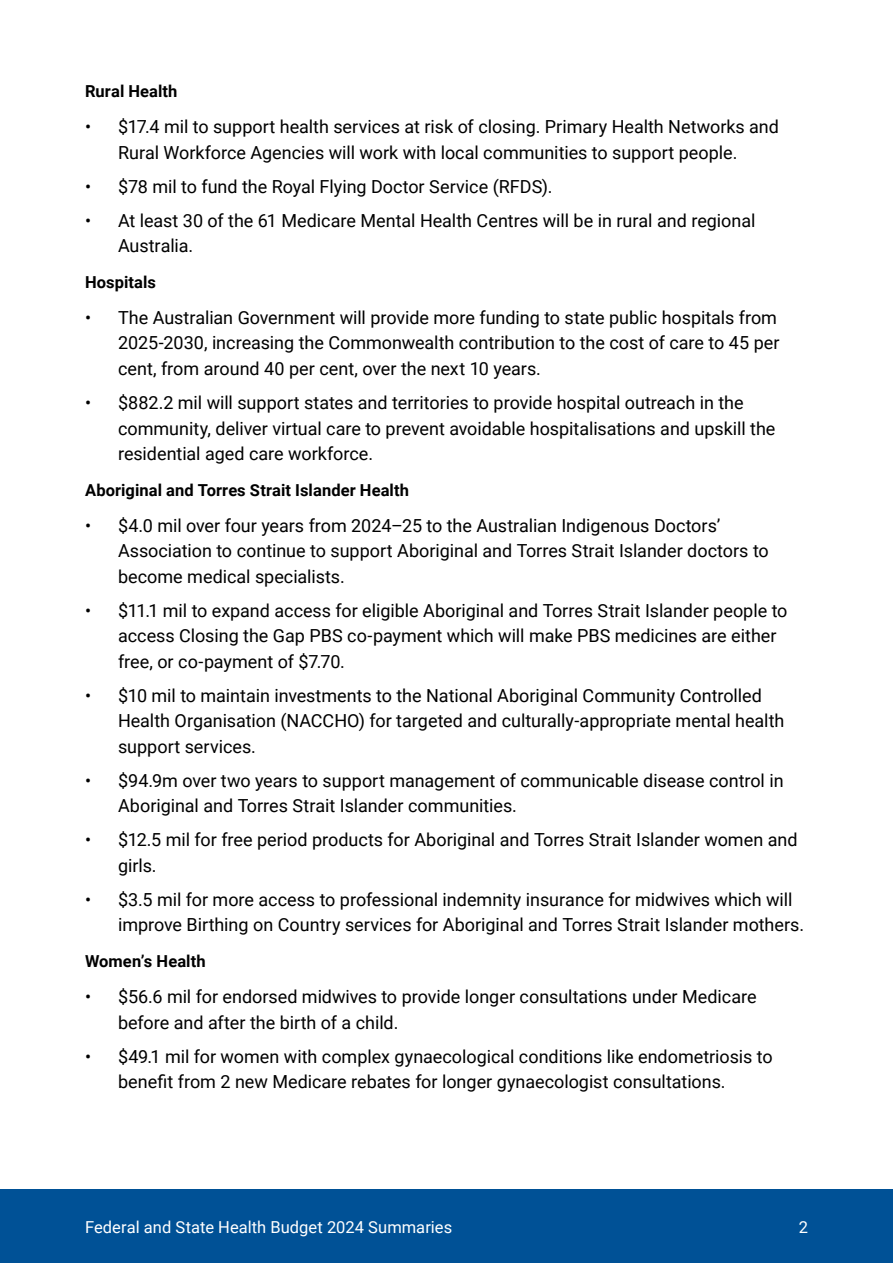
<style>
.page{position:relative;width:893px;height:1263px;background:#fff}
.page>*{position:absolute;margin:0;border:0;box-sizing:border-box;transform-origin:0 0}
.t1{font:18px/25.5px "Roboto";color:#000}
.t2{font:700 16.5px "Roboto";letter-spacing:.005em;color:#000}
.t3{font:16.5px "Roboto";letter-spacing:.005em;color:#fff}
</style>
<div class="page">
<div style="left:0;top:1189px;width:893px;height:74px;background:#005196"></div>
<p class="t2" style="left:85px;top:80px;width:94px">Rural Health</p>
<p class="t1" style="left:85px;top:113px;width:695px;text-align:center">• $17.4 mil to support health services at risk of closing. Primary Health Networks and<br>Rural Workforce Agencies will work with local communities to support people.</p>
<p class="t1" style="left:85px;top:173px;width:469px">• $78 mil to fund the Royal Flying Doctor Service (RFDS).</p>
<p class="t1" style="left:118px;top:207px;width:639px;text-indent:-33px">• At least 30 of the 61 Medicare Mental Health Centres will be in rural and regional<br>Australia.</p>
<p class="t2" style="left:85px;top:271px;width:72px">Hospitals</p>
<p class="t1" style="left:118px;top:304px;width:663px;text-indent:-33px">• The Australian Government will provide more funding to state public hospitals from<br>2025-2030, increasing the Commonwealth contribution to the cost of care to 45 per cent, from around 40 per cent, over the next 10 years.</p>
<p class="t1" style="left:118px;top:389px;width:659px;text-indent:-33px">• $882.2 mil will support states and territories to provide hospital outreach in the community, deliver virtual care to prevent avoidable hospitalisations and upskill the residential aged care workforce.</p>
<p class="t2" style="left:85px;top:479px;width:325px">Aboriginal and Torres Strait Islander Health</p>
<p class="t1" style="left:118px;top:512px;width:652px;text-indent:-33px">• $4.0 mil over four years from 2024–25 to the Australian Indigenous Doctors’<br>Association to continue to support Aboriginal and Torres Strait Islander doctors to become medical specialists.</p>
<p class="t1" style="left:118px;top:597px;width:671px;text-indent:-33px">• $11.1 mil to expand access for eligible Aboriginal and Torres Strait Islander people to access Closing the Gap PBS co-payment which will make PBS medicines are either free, or co-payment of $7.70.</p>
<p class="t1" style="left:118px;top:682px;width:668px;text-indent:-33px">• $10 mil to maintain investments to the National Aboriginal Community Controlled<br>Health Organisation (NACCHO) for targeted and culturally-appropriate mental health support services.</p>
<p class="t1" style="left:118px;top:767px;width:667px;text-indent:-33px">• $94.9m over two years to support management of communicable disease control in<br>Aboriginal and Torres Strait Islander communities.</p>
<p class="t1" style="left:118px;top:826px;width:681px;text-indent:-33px">• $12.5 mil for free period products for Aboriginal and Torres Strait Islander women and girls.</p>
<p class="t1" style="left:118px;top:886px;width:688px;text-indent:-33px">• $3.5 mil for more access to professional indemnity insurance for midwives which will improve Birthing on Country services for Aboriginal and Torres Strait Islander mothers.</p>
<p class="t2" style="left:85px;top:950px;width:122px">Women’s Health</p>
<p class="t1" style="left:118px;top:983px;width:640px;text-indent:-33px">• $56.6 mil for endorsed midwives to provide longer consultations under Medicare before and after the birth of a child.</p>
<p class="t1" style="left:118px;top:1043px;width:656px;text-indent:-33px">• $49.1 mil for women with complex gynaecological conditions like endometriosis to benefit from 2 new Medicare rebates for longer gynaecologist consultations.</p>
<p class="t3" style="left:85px;top:1215px;width:369px">Federal and State Health Budget 2024 Summaries</p>
<p class="t3" style="left:799px;top:1215px;width:11px">2</p>
</div>
